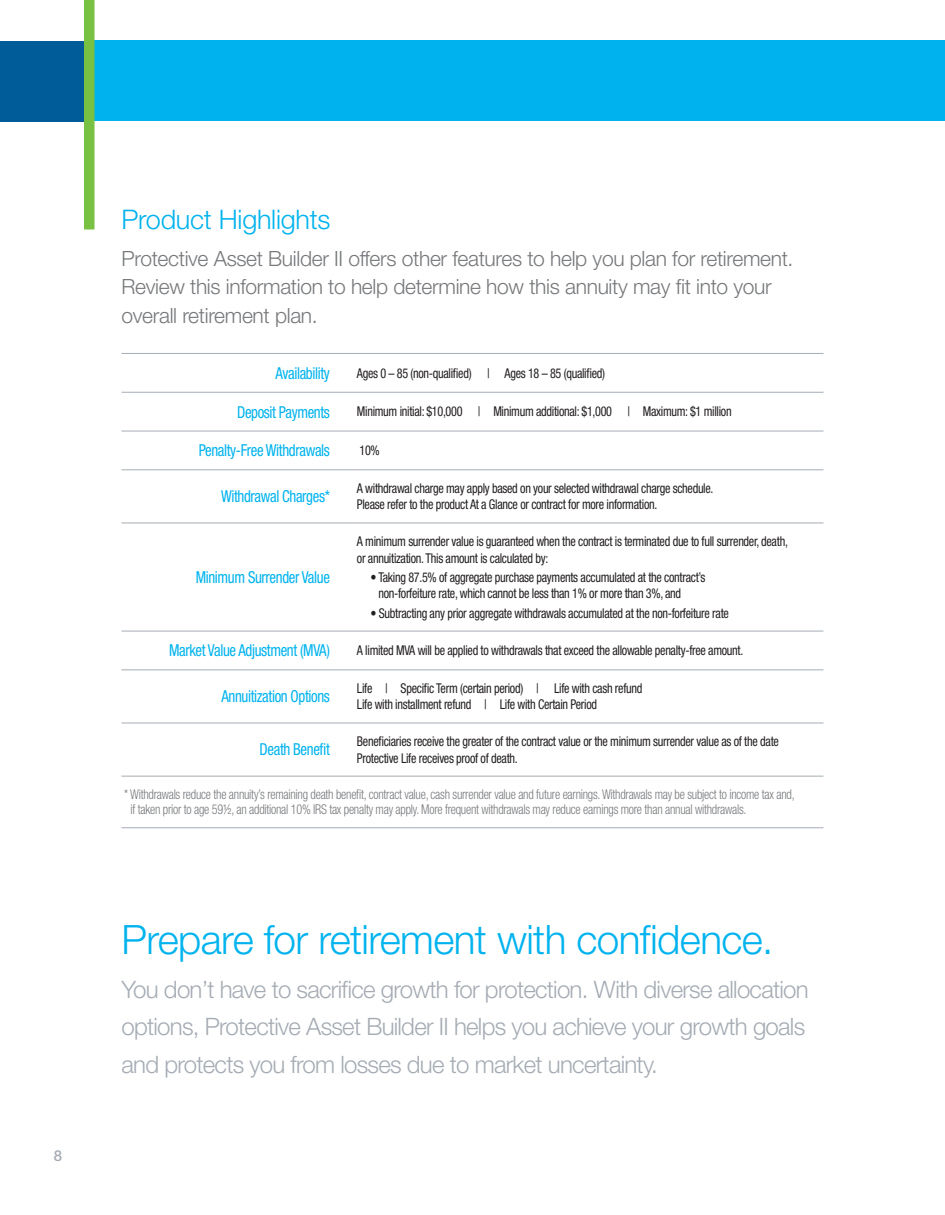
<style>
.page{position:relative;width:945px;height:1215px;background:#fff}
.page>*{position:absolute;margin:0;border:0;box-sizing:border-box;transform-origin:0 0}
.t1{font:300 40.5px "Helvetica Neue LT Std";letter-spacing:-.015em;color:#00b3ee}
.t2{font:300 27px "Helvetica Neue LT Std";letter-spacing:-.01em;color:#00b3ee}
.t3{font:300 24px/37.5px "Helvetica Neue LT Std";letter-spacing:-.03em;color:#a6acb4}
.t4{font:300 21px/28.5px "Helvetica Neue LT Std";letter-spacing:-.015em;color:#76787b}
.t5{font:condensed 16.5px "Helvetica Neue LT Std";letter-spacing:-.025em;color:#00b3ee;scale:.9 1}
.t6{font:500 15px "Helvetica Neue LT Std";color:#a6acb4}
.t7{font:condensed 13.5px/16.5px "Helvetica Neue LT Std";letter-spacing:-.025em;color:#231f20;scale:.9 1}
.t8{font:300 condensed 13.5px/15px "Helvetica Neue LT Std";letter-spacing:-.02em;color:#76787b;scale:.9 1}
</style>
<div class="page">
<hr style="left:122px;top:776px;width:235px;height:1px;background:#a6acb4">
<hr style="left:357px;top:776px;width:467px;height:1px;background:#a6acb4">
<hr style="left:122px;top:827px;width:235px;height:1px;background:#a6acb4">
<hr style="left:357px;top:827px;width:467px;height:1px;background:#a6acb4">
<hr style="left:122px;top:353px;width:235px;height:1px;background:#a6acb4">
<hr style="left:357px;top:353px;width:467px;height:1px;background:#a6acb4">
<hr style="left:122px;top:392px;width:235px;height:1px;background:#a6acb4">
<hr style="left:357px;top:392px;width:467px;height:1px;background:#a6acb4">
<hr style="left:122px;top:431px;width:235px;height:1px;background:#a6acb4">
<hr style="left:357px;top:431px;width:467px;height:1px;background:#a6acb4">
<hr style="left:122px;top:469px;width:235px;height:1px;background:#a6acb4">
<hr style="left:357px;top:469px;width:467px;height:1px;background:#a6acb4">
<hr style="left:122px;top:523px;width:235px;height:1px;background:#a6acb4">
<hr style="left:357px;top:523px;width:467px;height:1px;background:#a6acb4">
<hr style="left:122px;top:631px;width:235px;height:1px;background:#a6acb4">
<hr style="left:357px;top:631px;width:467px;height:1px;background:#a6acb4">
<hr style="left:122px;top:669px;width:235px;height:1px;background:#a6acb4">
<hr style="left:357px;top:669px;width:467px;height:1px;background:#a6acb4">
<hr style="left:122px;top:723px;width:235px;height:1px;background:#a6acb4">
<hr style="left:357px;top:723px;width:467px;height:1px;background:#a6acb4">
<div style="left:89px;top:40px;width:856px;height:81px;background:#00b3ee"></div>
<div style="left:0;top:41px;width:89px;height:81px;background:#005c98"></div>
<div style="left:84px;top:0;width:10px;height:230px;background:#79c142"></div>
<p class="t6" style="left:54px;top:1147px;width:10px">8</p>
<h2 class="t2" style="left:122px;top:203px;width:210px">Product Highlights</h2>
<h3 class="t4" style="left:122px;top:243px;width:673px">Protective Asset Builder II offers other features to help you plan for retirement.<br>Review this information to help determine how this annuity may fit into your overall retirement plan.</h3>
<p class="t5" style="left:275px;top:363px;width:62px">Availability</p>
<p class="t7" style="left:357px;top:365px;width:277px">Ages 0 – 85 (non-qualified) | Ages 18 – 85 (qualified)</p>
<p class="t5" style="left:237px;top:402px;width:105px">Deposit Payments</p>
<p class="t7" style="left:357px;top:403px;width:418px">Minimum initial: $10,000 | Minimum additional: $1,000 | Maximum: $1 million</p>
<p class="t5" style="left:199px;top:441px;width:147px">Penalty-Free Withdrawals</p>
<p class="t7" style="left:360px;top:442px;width:24px">10%</p>
<p class="t5" style="left:221px;top:487px;width:123px">Withdrawal Charges*</p>
<p class="t7" style="left:357px;top:480px;width:398px">A withdrawal charge may apply based on your selected withdrawal charge schedule.<br>Please refer to the product At a Glance or contract for more information.</p>
<p class="t5" style="left:196px;top:568px;width:151px">Minimum Surrender Value</p>
<p class="t7" style="left:357px;top:533px;width:480px">A minimum surrender value is guaranteed when the contract is terminated due to full surrender, death, or annuitization. This amount is calculated by:</p>
<p class="t7" style="left:378px;top:569px;width:365px;text-indent:-8px">• Taking 87.5% of aggregate purchase payments accumulated at the contract’s non-forfeiture rate, which cannot be less than 1% or more than 3%, and</p>
<p class="t7" style="left:370px;top:604px;width:400px">• Subtracting any prior aggregate withdrawals accumulated at the non-forfeiture rate</p>
<p class="t5" style="left:169px;top:641px;width:180px">Market Value Adjustment (MVA)</p>
<p class="t7" style="left:357px;top:642px;width:431px">A limited MVA will be applied to withdrawals that exceed the allowable penalty-free amount.</p>
<p class="t5" style="left:221px;top:687px;width:122px">Annuitization Options</p>
<p class="t7" style="left:357px;top:680px;width:319px">Life | Specific Term (certain period) | Life with cash refund<br>Life with installment refund | Life with Certain Period</p>
<p class="t5" style="left:260px;top:740px;width:80px">Death Benefit</p>
<p class="t7" style="left:357px;top:733px;width:470px">Beneficiaries receive the greater of the contract value or the minimum surrender value as of the date<br>Protective Life receives proof of death.</p>
<p class="t8" style="left:130px;top:787px;width:739px;text-indent:-6px">* Withdrawals reduce the annuity’s remaining death benefit, contract value, cash surrender value and future earnings. Withdrawals may be subject to income tax and, if taken prior to age 59½, an additional 10% IRS tax penalty may apply. More frequent withdrawals may reduce earnings more than annual withdrawals.</p>
<h1 class="t1" style="left:122px;top:914px;width:654px">Prepare for retirement with confidence.</h1>
<h3 class="t3" style="left:122px;top:970px;width:689px">You don’t have to sacrifice growth for protection. With diverse allocation options, Protective Asset Builder II helps you achieve your growth goals and protects you from losses due to market uncertainty.</h3>
</div>
